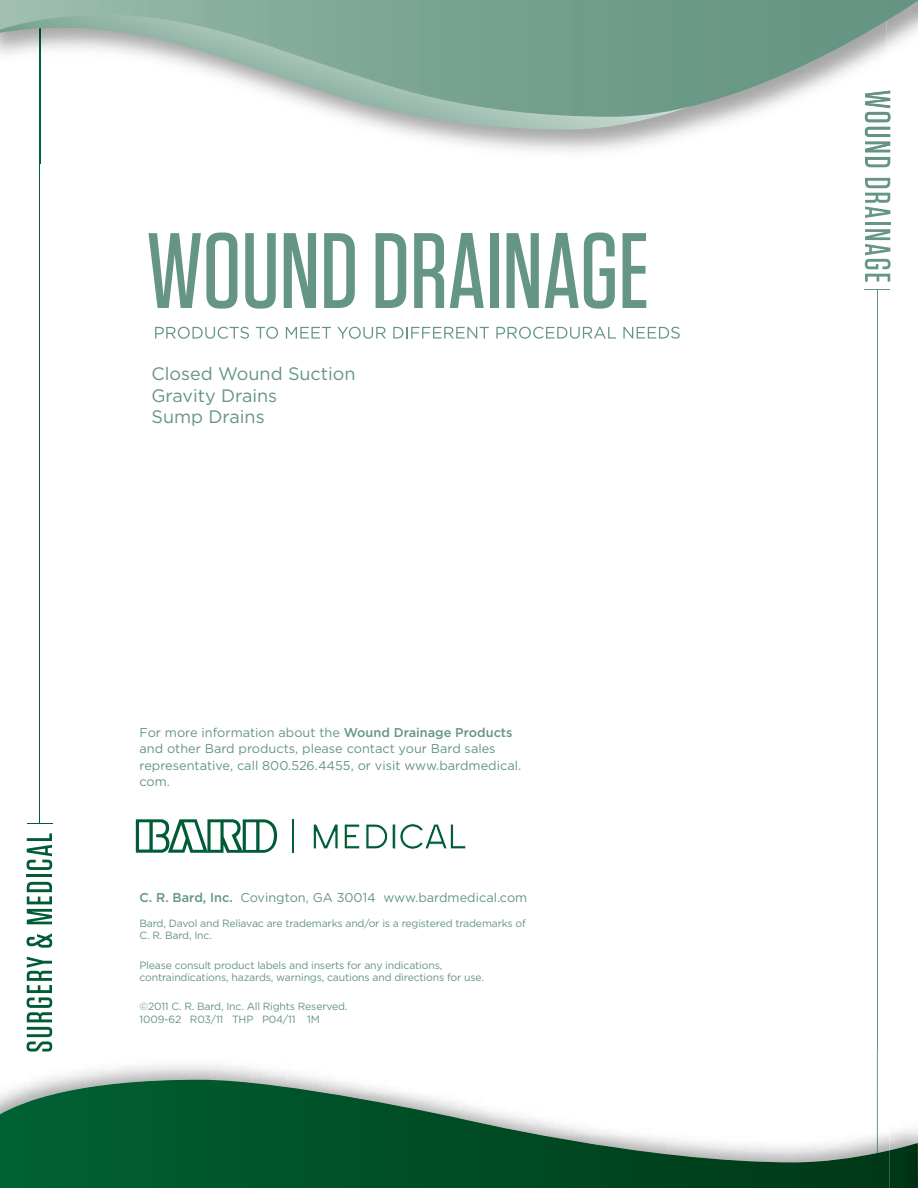
<style>
.page{position:relative;width:918px;height:1188px;background:#fff}
.page>*{position:absolute;margin:0;border:0;box-sizing:border-box;transform-origin:0 0}
.t1{font:18px/21.6px "Gotham";color:#659583}
.t2{font:12.75px/16.5px "Gotham";color:#659583}
.t3{font:10.5px/12.6px "Gotham";letter-spacing:-.02em;color:#659583}
.s1{font-weight:500}
</style>
<div class="page">
<svg style="left:865px;top:178px;width:25px;height:40px"></svg>
<hr style="left:865px;top:222px;width:25px;height:3px;background:#659583">
<svg style="left:865px;top:229px;width:25px;height:53px"></svg>
<svg style="left:864px;top:289px;width:26px;height:1px"></svg>
<hr style="left:877px;top:289px;width:1px;height:868px;background:#659583">
<svg style="left:27px;top:823px;width:26px;height:1px"></svg>
<hr style="left:39px;top:0;width:1px;height:823px;background:#005c37">
<svg style="left:27px;top:957px;width:25px;height:95px"></svg>
<svg style="left:27px;top:933px;width:25px;height:15px"></svg>
<svg style="left:27px;top:882px;width:25px;height:42px"></svg>
<hr style="left:27px;top:874px;width:25px;height:3px;background:#005c37">
<svg style="left:27px;top:833px;width:25px;height:37px"></svg>
<img style="left:40px;top:117px;width:851px;height:46px">
<svg style="left:865px;top:117px;width:25px;height:50px"></svg>
<svg style="left:40px;top:117px;width:676px;height:13px"></svg>
<svg style="left:0;top:0;width:918px;height:117px"></svg>
<img style="left:877px;top:1052px;width:1px;height:28px">
<svg style="left:0;top:1080px;width:889px;height:108px"></svg>
<svg style="left:136px;top:819px;width:141px;height:34px"></svg>
<hr style="left:293px;top:819px;width:1px;height:34px;background:#005c37">
<svg style="left:313px;top:824px;width:25px;height:25px"></svg>
<svg style="left:344px;top:823px;width:122px;height:27px"></svg>
<img style="left:889px;top:1143px;width:28px;height:45px">
<svg style="left:917px;top:1143px;width:1px;height:45px"></svg>
<svg style="left:148px;top:232px;width:89px;height:77px"></svg>
<svg style="left:245px;top:233px;width:31px;height:76px"></svg>
<svg style="left:284px;top:233px;width:32px;height:75px"></svg>
<svg style="left:324px;top:233px;width:31px;height:75px"></svg>
<svg style="left:376px;top:233px;width:30px;height:75px"></svg>
<svg style="left:414px;top:233px;width:30px;height:75px"></svg>
<svg style="left:450px;top:233px;width:34px;height:75px"></svg>
<div style="left:490px;top:233px;width:8px;height:75px;background:#659583"></div>
<svg style="left:507px;top:233px;width:32px;height:75px"></svg>
<svg style="left:545px;top:233px;width:70px;height:76px"></svg>
<svg style="left:623px;top:233px;width:23px;height:75px"></svg>
<svg style="left:155px;top:327px;width:94px;height:12px"></svg>
<svg style="left:256px;top:327px;width:22px;height:12px"></svg>
<svg style="left:286px;top:327px;width:45px;height:12px"></svg>
<svg style="left:337px;top:327px;width:49px;height:12px"></svg>
<svg style="left:393px;top:327px;width:96px;height:12px"></svg>
<svg style="left:496px;top:327px;width:120px;height:12px"></svg>
<svg style="left:623px;top:327px;width:57px;height:12px"></svg>
<h1 class="t1" style="left:152px;top:363px;width:206px">Closed Wound Suction<br>Gravity Drains<br>Sump Drains</h1>
<p class="t2" style="left:140px;top:724px;width:383px">For more information about the <span class="s1">Wound Drainage Products </span>and other Bard products, please contact your Bard sales representative, call 800.526.4455, or visit www.bardmedical. com.</p>
<p class="t2" style="left:140px;top:889px;width:389px"><span class="s1">C. R. Bard, Inc.</span> Covington, GA 30014 www.bardmedical.com</p>
<p class="t3" style="left:140px;top:917px;width:388px">Bard, Davol and Reliavac are trademarks and/or is a registered trademarks of<br>C. R. Bard, Inc.</p>
<p class="t3" style="left:140px;top:958px;width:346px">Please consult product labels and inserts for any indications, contraindications, hazards, warnings, cautions and directions for use.</p>
<p class="t3" style="left:140px;top:1000px;width:209px">©2011 C. R. Bard, Inc. All Rights Reserved.<br>1009-62 R03/11 THP P04/11 1M</p>
</div>
